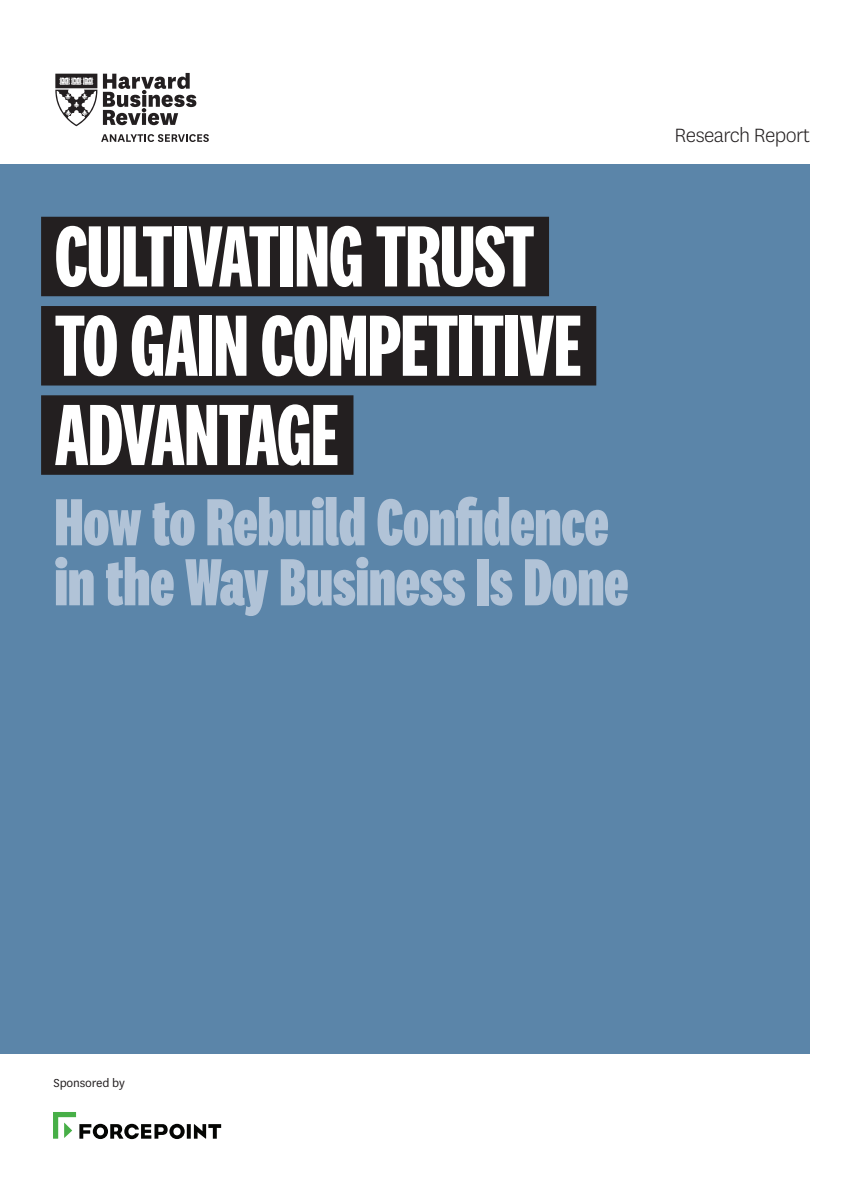
<style>
.page{position:relative;width:864px;height:1188px;background:#fff}
.page>*{position:absolute;margin:0;border:0;box-sizing:border-box;transform-origin:0 0}
.CVR_TITLE{font:700 90px "National 2 Compressed";letter-spacing:-.01em;color:#fff}
.CVR_SUBTITLE{font:800 69px/60px "National 2 Compressed";color:#b1c3d7}
.t1{font:300 22.5px "National HBR";letter-spacing:-.025em;color:#231f20}
.t2{font:13.5px "National HBR";letter-spacing:-.01em;color:#231f20}
</style>
<div class="page">
<div style="left:0;top:165px;width:810px;height:889px;background:#5b85a9"></div>
<svg style="left:55px;top:72px;width:141px;height:55px"></svg>
<svg style="left:101px;top:134px;width:108px;height:8px"></svg>
<div style="left:41px;top:217px;width:508px;height:79px;background:#231f20"></div>
<div style="left:41px;top:306px;width:555px;height:80px;background:#231f20"></div>
<div style="left:41px;top:395px;width:312px;height:80px;background:#231f20"></div>
<svg style="left:53px;top:1112px;width:168px;height:27px"></svg>
<p class="CVR_TITLE" style="left:55px;top:208px;width:482px">CULTIVATING TRUST</p>
<p class="CVR_TITLE" style="left:55px;top:298px;width:529px">TO GAIN COMPETITIVE</p>
<p class="CVR_TITLE" style="left:55px;top:387px;width:286px">ADVANTAGE</p>
<p class="CVR_SUBTITLE" style="left:55px;top:492px;width:575px">How to Rebuild Confidence in the Way Business Is Done</p>
<p class="t1" style="left:675px;top:121px;width:137px">Research Report</p>
<p class="t2" style="left:54px;top:1074px;width:73px">Sponsored by</p>
</div>
